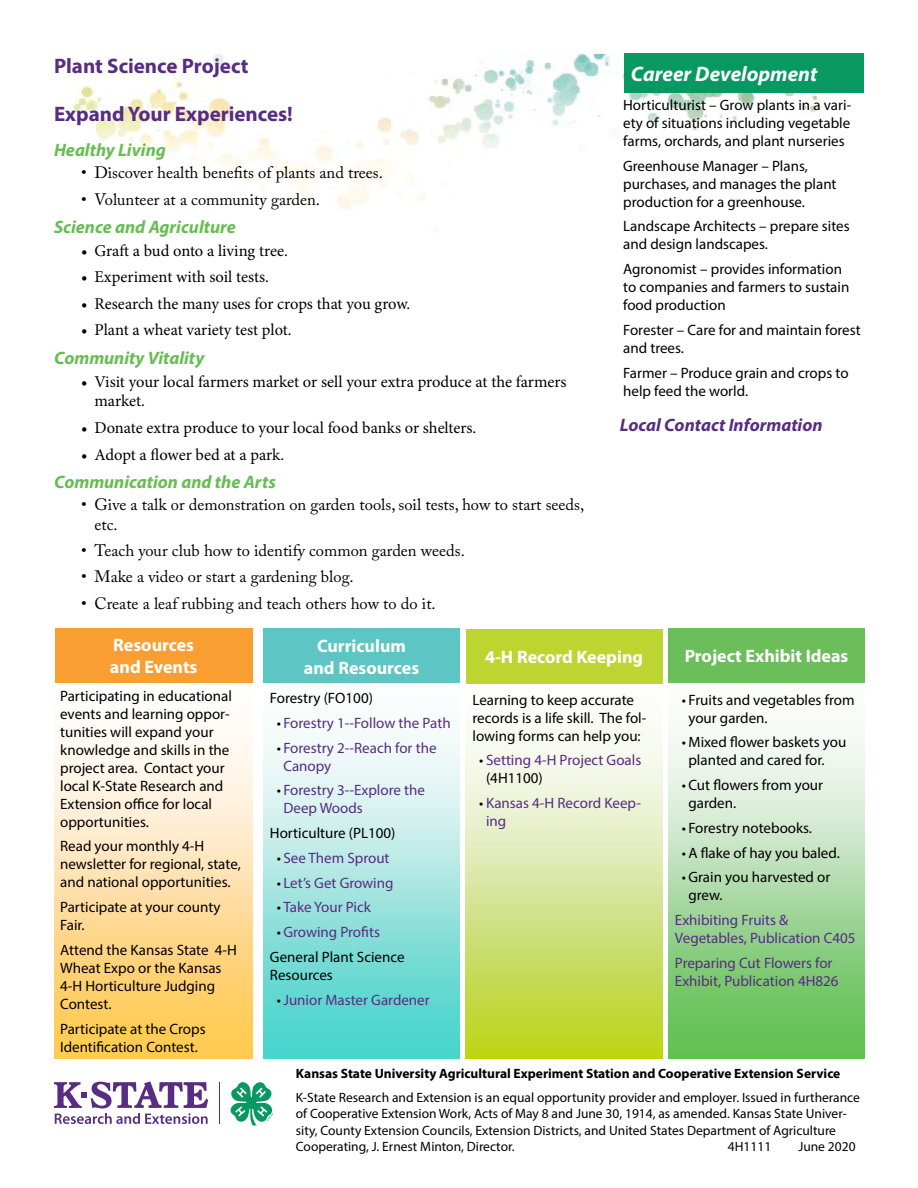
<style>
.page{position:relative;width:918px;height:1188px;background:#fff}
.page>*{position:absolute;margin:0;border:0;box-sizing:border-box;transform-origin:0 0}
.t1{font:700 21px "Myriad Pro";color:#572c82}
.t2{font:italic 700 21px "Myriad Pro";color:#fff}
.t3{font:700 18px/21.6px "Myriad Pro";color:#fff;text-align:center}
.t4{font:italic 700 18px "Myriad Pro";color:#66bd52}
.t5{font:italic 700 18px "Myriad Pro";color:#572c82}
.t6{font:16.5px/19.8px "Minion Pro";letter-spacing:-.005em;color:#000}
.t7{font:16.5px/19.5px "Adobe Caslon Pro";color:#000}
.t8{font:15px/18px "Myriad Pro";color:#000}
.t9{font:15px/18px "Myriad Pro";color:#572c82}
.t10{font:13.5px/16.5px "Myriad Pro";color:#000}
.t11{font:700 13.5px "Myriad Pro";color:#000}
.s1{color:#000}
.s2{color:#572c82}
</style>
<div class="page">
<img style="left:72px;top:54px;width:765px;height:155px">
<div style="left:624px;top:54px;width:240px;height:39px;background:#089963"></div>
<svg style="left:54px;top:1081px;width:154px;height:43px"></svg>
<hr style="left:219px;top:1082px;width:1px;height:42px;background:#572c82">
<svg style="left:230px;top:1082px;width:43px;height:43px"></svg>
<div style="left:263px;top:629px;width:197px;height:54px;background:#5dc5c3"></div>
<div style="left:466px;top:630px;width:196px;height:54px;background:#bdd531"></div>
<div style="left:668px;top:628px;width:197px;height:54px;background:#6bbe59"></div>
<div style="left:55px;top:628px;width:198px;height:54px;background:#f99f32"></div>
<div style="left:55px;top:686px;width:198px;height:372px;background:linear-gradient(to bottom,#fff,#ffc64e)"></div>
<div style="left:263px;top:686px;width:197px;height:372px;background:linear-gradient(to bottom,#fff,#46d1c8)"></div>
<svg style="left:466px;top:727px;width:196px;height:331px;background:#d9e694"></svg>
<div style="left:668px;top:686px;width:197px;height:372px;background:linear-gradient(to bottom,#fff,#5cbc4e)"></div>
<h1 class="t1" style="left:54px;top:52px;width:196px">Plant Science Project</h1>
<h1 class="t1" style="left:54px;top:100px;width:240px">Expand Your Experiences!</h1>
<p class="t4" style="left:54px;top:138px;width:113px">Healthy Living</p>
<p class="t7" style="left:81px;top:163px;width:304px">• Discover health benefits of plants and trees.</p>
<p class="t7" style="left:81px;top:189px;width:241px">• Volunteer at a community garden.</p>
<p class="t4" style="left:54px;top:215px;width:183px">Science and Agriculture</p>
<p class="t6" style="left:81px;top:241px;width:208px">• Graft a bud onto a living tree.</p>
<p class="t6" style="left:81px;top:267px;width:189px">• Experiment with soil tests.</p>
<p class="t6" style="left:81px;top:294px;width:331px">• Research the many uses for crops that you grow.</p>
<p class="t6" style="left:81px;top:320px;width:212px">• Plant a wheat variety test plot.</p>
<p class="t4" style="left:54px;top:346px;width:152px">Community Vitality</p>
<p class="t6" style="left:94px;top:372px;width:474px;text-indent:-13px">• Visit your local farmers market or sell your extra produce at the farmers market.</p>
<p class="t6" style="left:81px;top:418px;width:397px">• Donate extra produce to your local food banks or shelters.</p>
<p class="t6" style="left:81px;top:444px;width:205px">• Adopt a flower bed at a park.</p>
<p class="t4" style="left:54px;top:470px;width:223px">Communication and the Arts</p>
<p class="t7" style="left:94px;top:495px;width:491px;text-indent:-13px">• Give a talk or demonstration on garden tools, soil tests, how to start seeds, etc.</p>
<p class="t7" style="left:81px;top:541px;width:385px">• Teach your club how to identify common garden weeds.</p>
<p class="t7" style="left:81px;top:567px;width:274px">• Make a video or start a gardening blog.</p>
<p class="t7" style="left:81px;top:593px;width:356px">• Create a leaf rubbing and teach others how to do it.</p>
<h1 class="t2" style="left:631px;top:61px;width:188px">Career Development</h1>
<p class="t8" style="left:623px;top:96px;width:230px;text-align:justify">Horticulturist – Grow plants in a vari&shy;ety of situations including vegetable farms, orchards, and plant nurseries</p>
<p class="t8" style="left:623px;top:156px;width:215px">Greenhouse Manager – Plans, purchases, and manages the plant production for a greenhouse.</p>
<p class="t8" style="left:623px;top:217px;width:228px">Landscape Architects – prepare sites and design landscapes.</p>
<p class="t8" style="left:623px;top:260px;width:228px">Agronomist – provides information to companies and farmers to sustain food production</p>
<p class="t8" style="left:623px;top:321px;width:239px">Forester – Care for and maintain forest and trees.</p>
<p class="t8" style="left:623px;top:363px;width:227px">Farmer – Produce grain and crops to help feed the world.</p>
<p class="t5" style="left:620px;top:414px;width:204px">Local Contact Information</p>
<p class="t3" style="left:110px;top:634px;width:89px;text-align:left">Resources and Events</p>
<p class="t8" style="left:60px;top:686px;width:173px">Participating in educational events and learning oppor&shy;tunities will expand your knowledge and skills in the project area. Contact your local K-State Research and<br>Extension office for local opportunities.</p>
<p class="t8" style="left:60px;top:837px;width:182px">Read your monthly 4-H newsletter for regional, state, and national opportunities.</p>
<p class="t8" style="left:60px;top:898px;width:162px">Participate at your county<br>Fair.</p>
<p class="t8" style="left:60px;top:941px;width:178px">Attend the Kansas State 4-H<br>Wheat Expo or the Kansas<br>4-H Horticulture Judging<br>Contest.</p>
<p class="t8" style="left:60px;top:1019px;width:147px">Participate at the Crops<br>Identification Contest.</p>
<p class="t3" style="left:304px;top:634px;width:117px">Curriculum and Resources</p>
<p class="t3" style="left:485px;top:646px;width:159px">4-H Record Keeping</p>
<p class="t3" style="left:685px;top:645px;width:165px">Project Exhibit Ideas</p>
<p class="t8" style="left:270px;top:689px;width:105px">Forestry (FO100)</p>
<p class="t9" style="left:277px;top:714px;width:175px"><span class="s1">•</span> Forestry 1--Follow the Path</p>
<p class="t9" style="left:283px;top:738px;width:155px;text-indent:-7px"><span class="s1">•</span> Forestry 2--Reach for the<br>Canopy</p>
<p class="t9" style="left:283px;top:781px;width:143px;text-indent:-7px"><span class="s1">•</span> Forestry 3--Explore the<br>Deep Woods</p>
<p class="t8" style="left:270px;top:824px;width:127px">Horticulture (PL100)</p>
<p class="t9" style="left:277px;top:849px;width:114px"><span class="s1">•</span> See Them Sprout</p>
<p class="t9" style="left:277px;top:873px;width:118px"><span class="s1">•</span> Let’s Get Growing</p>
<p class="t9" style="left:277px;top:898px;width:96px"><span class="s1">•</span> Take Your Pick</p>
<p class="t8" style="left:270px;top:920px;width:136px;line-height:24.8px;text-indent:7px">• <span class="s2">Growing Profits<br></span>General Plant Science</p>
<p class="t8" style="left:270px;top:966px;width:64px">Resources</p>
<p class="t9" style="left:277px;top:990px;width:155px"><span class="s1">•</span> Junior Master Gardener</p>
<p class="t8" style="left:473px;top:690px;width:175px">Learning to keep accurate records is a life skill. The fol&shy;lowing forms can help you:</p>
<p class="t9" style="left:486px;top:751px;width:157px;text-indent:-7px"><span class="s1">•</span> Setting 4-H Project Goals <span class="s1">(4H1100)</span></p>
<p class="t9" style="left:486px;top:794px;width:156px;text-indent:-7px"><span class="s1">•</span> Kansas 4-H Record Keep&shy;ing</p>
<p class="t8" style="left:688px;top:690px;width:168px;text-indent:-7px">• Fruits and vegetables from your garden.</p>
<p class="t8" style="left:688px;top:733px;width:159px;text-indent:-7px">• Mixed flower baskets you planted and cared for.</p>
<p class="t8" style="left:688px;top:776px;width:136px;text-indent:-7px">• Cut flowers from your garden.</p>
<p class="t8" style="left:682px;top:819px;width:132px">• Forestry notebooks.</p>
<p class="t8" style="left:682px;top:843px;width:160px">• A flake of hay you baled.</p>
<p class="t8" style="left:688px;top:868px;width:143px;text-indent:-7px">• Grain you harvested or grew.</p>
<p class="t9" style="left:675px;top:911px;width:182px">Exhibiting Fruits &amp;<br>Vegetables, Publication C405</p>
<p class="t9" style="left:675px;top:954px;width:165px">Preparing Cut Flowers for<br>Exhibit, Publication 4H826</p>
<p class="t11" style="left:296px;top:1065px;width:546px">Kansas State University Agricultural Experiment Station and Cooperative Extension Service</p>
<p class="t10" style="left:296px;top:1089px;width:566px">K-State Research and Extension is an equal opportunity provider and employer. Issued in furtherance of Cooperative Extension Work, Acts of May 8 and June 30, 1914, as amended. Kansas State Univer&shy;sity, County Extension Councils, Extension Districts, and United States Department of Agriculture Cooperating, J. Ernest Minton, Director.</p>
<p class="t10" style="left:728px;top:1138px;width:45px">4H1111</p>
<p class="t10" style="left:798px;top:1138px;width:59px">June 2020</p>
</div>
